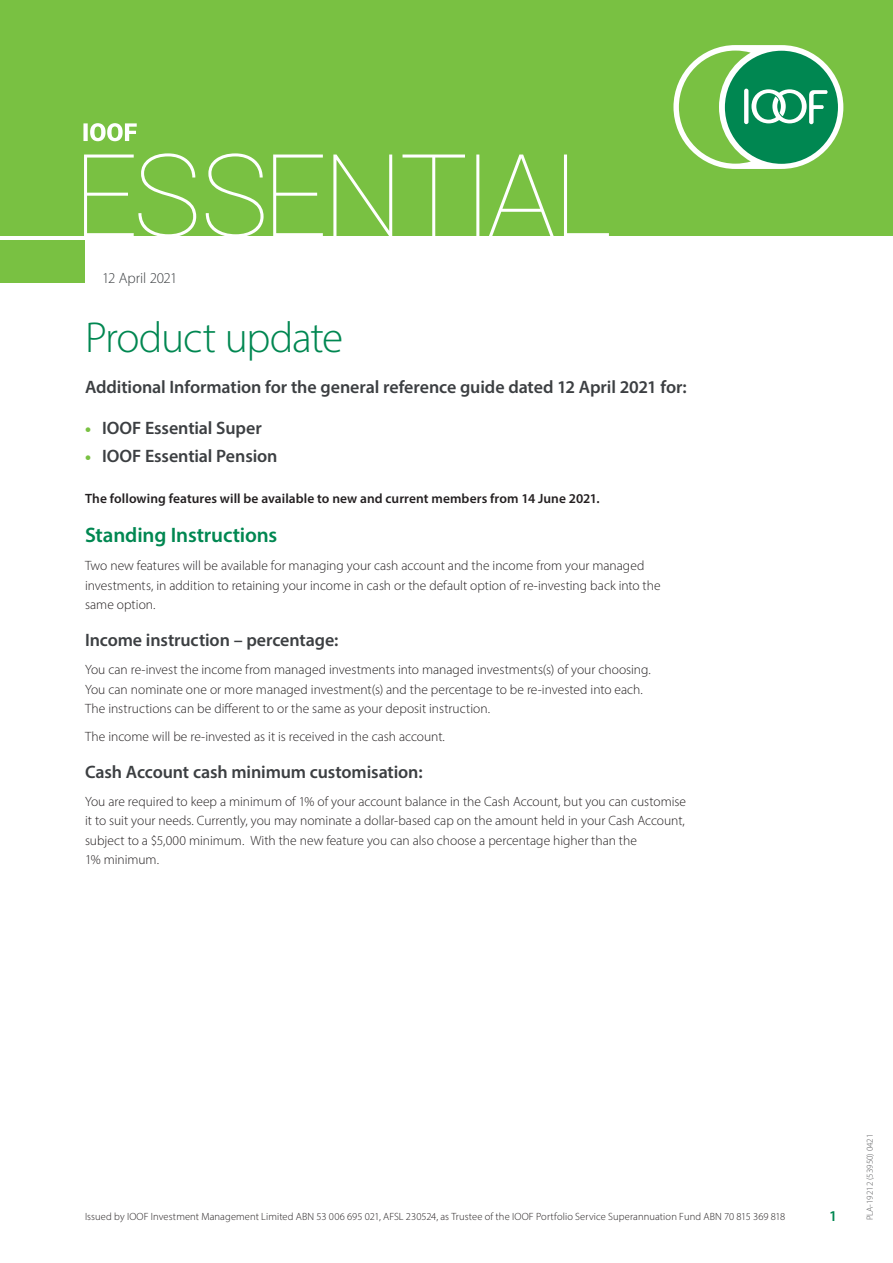
<style>
.page{position:relative;width:893px;height:1263px;background:#fff}
.page>*{position:absolute;margin:0;border:0;box-sizing:border-box;transform-origin:0 0}
._00_Main_Header{font:300 43.5px "Myriad Pro";letter-spacing:-.03em;color:#008751}
._01_Subhead_1{font:600 21px "Myriad Pro";letter-spacing:-.005em;color:#008751}
._06_Intro_Para{font:600 18px "Myriad Pro";letter-spacing:-.005em;color:#3c3f42}
._02_Subhead_2{font:600 18px "Myriad Pro";letter-spacing:-.005em;color:#3c3f42}
._05_Date{font:300 15px "Myriad Pro";letter-spacing:-.01em;color:#3c3f42}
.t1{font:600 15px "Myriad Pro";color:#008751}
._07_Body_Text{font:300 13.5px/19.5px "Myriad Pro";color:#231f20}
._07_Body_Text-2{font:600 13.5px "Myriad Pro";letter-spacing:.005em;color:#231f20}
._00_Disclaimer{font:300 10.5px "Myriad Pro";letter-spacing:.005em;color:#231f20}
._04_Job_Number{font:300 9px "Myriad Pro";color:#57585a}
.s1{font-weight:900;font-size:16.5px;color:#79c142}
</style>
<div class="page">
<div style="left:0;top:0;width:893px;height:236px;background:#79c142"></div>
<div style="left:0;top:241px;width:85px;height:42px;background:#79c142"></div>
<svg style="left:84px;top:153px;width:525px;height:83px"></svg>
<svg style="left:83px;top:123px;width:54px;height:18px"></svg>
<div style="left:673px;top:45px;width:170px;height:124px;background:#fff;border-radius:62px"></div>
<div style="left:725px;top:51px;width:113px;height:113px;background:#008751;border-radius:50%"></div>
<svg style="left:679px;top:51px;width:148px;height:113px"></svg>
<p class="_05_Date" style="left:102px;top:269px;width:77px">12 April 2021</p>
<p class="_00_Main_Header" style="left:85px;top:311px;width:260px">Product update</p>
<p class="_06_Intro_Para" style="left:85px;top:375px;width:603px">Additional Information for the general reference guide dated 12 April 2021 for:</p>
<p class="_06_Intro_Para" style="left:85px;top:416px;width:178px"><span class="s1">•</span> IOOF Essential Super</p>
<p class="_06_Intro_Para" style="left:85px;top:444px;width:194px"><span class="s1">•</span> IOOF Essential Pension</p>
<p class="_07_Body_Text-2" style="left:85px;top:489px;width:516px">The following features will be available to new and current members from 14 June 2021.</p>
<p class="_01_Subhead_1" style="left:85px;top:522px;width:194px">Standing Instructions</p>
<p class="_07_Body_Text" style="left:85px;top:556px;width:577px">Two new features will be available for managing your cash account and the income from your managed investments, in addition to retaining your income in cash or the default option of re-investing back into the same option.</p>
<p class="_02_Subhead_2" style="left:85px;top:629px;width:255px">Income instruction – percentage:</p>
<p class="_07_Body_Text" style="left:85px;top:660px;width:567px">You can re-invest the income from managed investments into managed investments(s) of your choosing.<br>You can nominate one or more managed investment(s) and the percentage to be re-invested into each.<br>The instructions can be different to or the same as your deposit instruction.</p>
<p class="_07_Body_Text" style="left:85px;top:727px;width:361px">The income will be re-invested as it is received in the cash account.</p>
<p class="_02_Subhead_2" style="left:85px;top:760px;width:339px">Cash Account cash minimum customisation:</p>
<p class="_07_Body_Text" style="left:85px;top:791px;width:602px">You are required to keep a minimum of 1% of your account balance in the Cash Account, but you can customise it to suit your needs. Currently, you may nominate a dollar-based cap on the amount held in your Cash Account, subject to a $5,000 minimum. With the new feature you can also choose a percentage higher than the<br>1% minimum.</p>
<p class="_00_Disclaimer" style="left:85px;top:1210px;width:702px">Issued by IOOF Investment Management Limited ABN 53 006 695 021, AFSL 230524, as Trustee of the IOOF Portfolio Service Superannuation Fund ABN 70 815 369 818</p>
<p class="t1" style="left:829px;top:1206px;width:10px">1</p>
<p class="_04_Job_Number" style="left:864px;top:1220px;width:88px;rotate:-90deg">PLA-19212 (53950) 0421</p>
</div>
